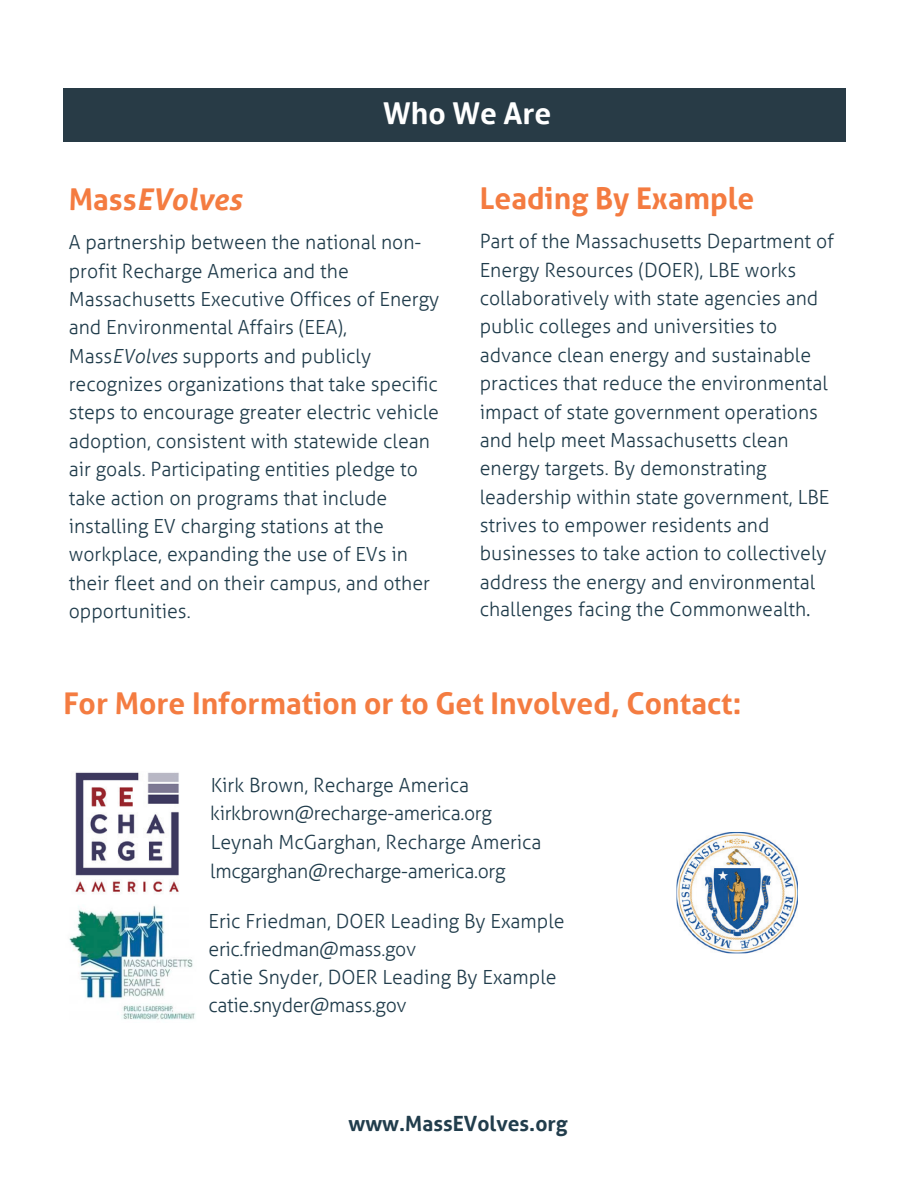
<style>
.page{position:relative;width:918px;height:1188px;background:#fff}
.page>*{position:absolute;margin:0;border:0;box-sizing:border-box;transform-origin:0 0}
.t1{font:700 30px "Aller";color:#f47c41}
.t2{font:700 30px "Aller";color:#fff}
.t3{font:700 30px "Aller";color:#f47b40}
.t4{font:italic 700 30px "Aller";color:#f47c41}
.t5{font:700 21px "Aller";color:#213d4c}
.t6{font:300 19.5px/28.3px "Aller";color:#203c4b}
.s1{font-style:normal;color:#f47b40}
.s2{color:#f47b40}
.s3{font-style:italic}
.s4{font-family:"Minion Pro";font-weight:400}
</style>
<div class="page">
<img style="left:677px;top:832px;width:121px;height:121px">
<img style="left:75px;top:772px;width:104px;height:122px">
<img style="left:69px;top:905px;width:126px;height:115px">
<div style="left:63px;top:88px;width:783px;height:54px;background:#283b46"></div>
<h1 class="t2" style="left:381px;top:83px;width:170px">Who We Are</h1>
<h1 class="t2" style="left:383px;top:95px;width:170px">Who We Are</h1>
<h1 class="t4" style="left:69px;top:181px;width:175px"><span class="s1">Mass</span><span class="s2">E</span>Volves</h1>
<p class="t6" style="left:69px;top:228px;width:372px">A partnership between the national non&shy;profit Recharge America and the Massachusetts Executive Offices of Energy and Environmental Affairs (EEA), Mass<span class="s3">EVolves</span> supports and publicly recognizes organizations that take specific steps to encourage greater electric vehicle adoption, consistent with statewide clean air goals. Participating entities pledge to take action on programs that include installing EV charging stations at the workplace, expanding the use of EVs in their fleet and on their campus, and other opportunities.</p>
<h1 class="t3" style="left:480px;top:180px;width:276px">Leading By Example</h1>
<p class="t6" style="left:480px;top:227px;width:356px">Part of the Massachusetts Department of Energy Resources (DOER), LBE works collaboratively with state agencies and public colleges and universities to advance clean energy and sustainable practices that reduce the environmental impact of state government operations and help meet Massachusetts clean energy targets. By demonstrating leadership within state government, LBE strives to empower residents and businesses to take action to collectively address the energy and environmental challenges facing the Commonwealth<span class="s4">.</span></p>
<h1 class="t1" style="left:63px;top:685px;width:680px">For More Information or to Get Involved, Contact:</h1>
<p class="t6" style="left:210px;top:770px;width:333px;line-height:28.8px">Kirk Brown, Recharge America kirkbrown@recharge-america.org Leynah McGarghan, Recharge America lmcgarghan@recharge-america.org</p>
<p class="t6" style="left:209px;top:908px;width:358px;line-height:27.8px">Eric Friedman, DOER Leading By Example eric.friedman@mass.gov<br>Catie Snyder, DOER Leading By Example catie.snyder@mass.gov</p>
<p class="t5" style="left:348px;top:1111px;width:221px">www.MassEVolves.org</p>
</div>
